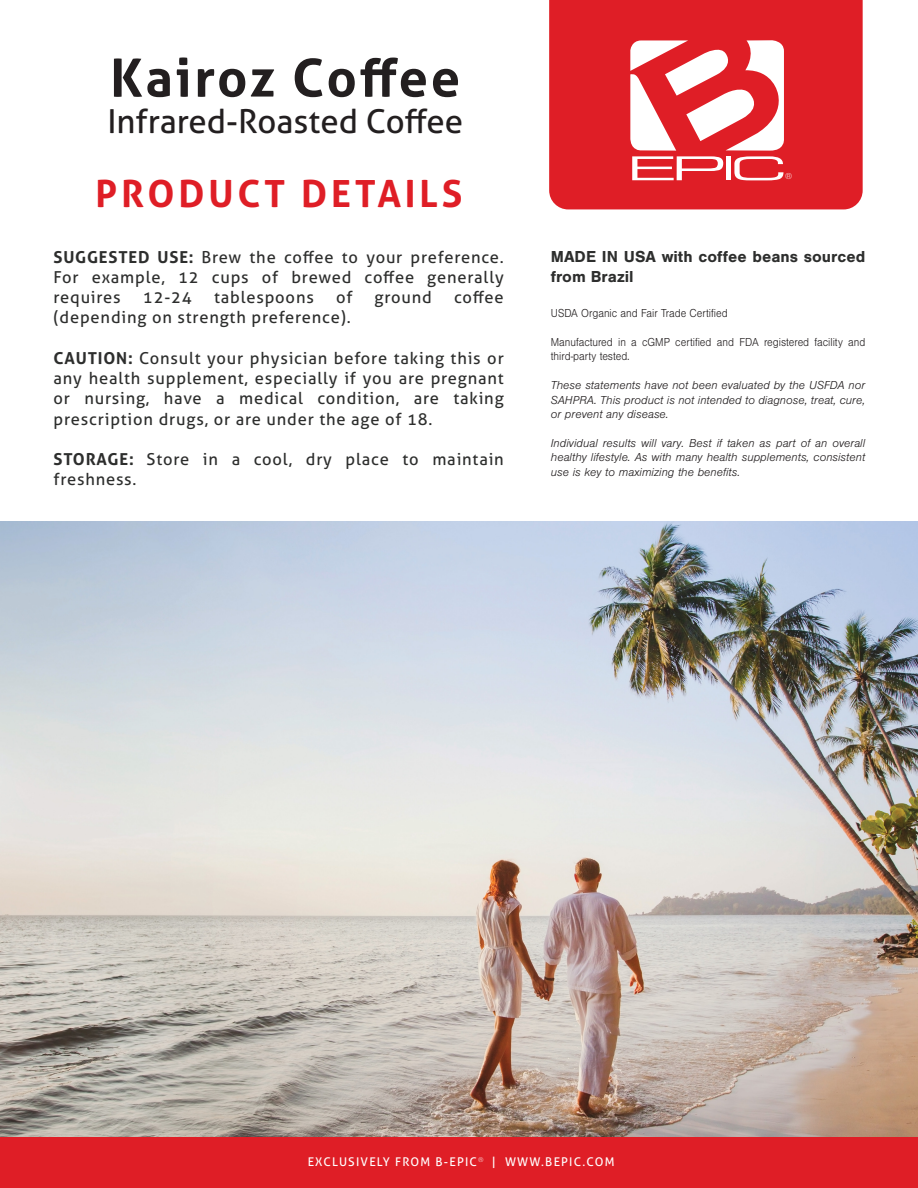
<style>
.page{position:relative;width:918px;height:1188px;background:#fff}
.page>*{position:absolute;margin:0;border:0;box-sizing:border-box;transform-origin:0 0}
.t1{font:700 52.5px "Aller";letter-spacing:.05em;color:#231f20}
.t2{font:700 37.5px "Aller";letter-spacing:.1em;color:#df1e26}
.t3{font:33px "Aller";color:#231f20}
.t4{font:16.5px/20.2px "Aller";letter-spacing:.05em;color:#2d2e2d;text-align:justify}
.t5{font:700 16.5px/20.2px "Nimbus San";color:#2d2e2d}
.t6{font:italic 300 12px/14.4px "Nimbus San";color:#231f20;text-align:justify}
.t7{font:300 12px/14.4px "Nimbus San";color:#231f20;scale:.91 1}
.t8{font:12px "Aller";letter-spacing:.1em;color:#fff}
.t9{font:300 9px "Nimbus San";color:#fff}
.s1{font-weight:700}
</style>
<div class="page">
<img style="left:0;top:522px;width:918px;height:615px">
<div style="left:549px;top:0;width:314px;height:209px;background:#df1e26"></div>
<div style="left:0;top:1137px;width:918px;height:51px;background:#df1e26"></div>
<svg style="left:630px;top:40px;width:155px;height:140px"></svg>
<h1 class="t1" style="left:110px;top:46px;width:351px">Kairoz Coffee</h1>
<h3 class="t3" style="left:107px;top:101px;width:357px">Infrared-Roasted Coffee</h3>
<h2 class="t2" style="left:96px;top:171px;width:368px">PRODUCT DETAILS</h2>
<p class="t4" style="left:53px;top:247px;width:452px"><span class="s1">SUGGESTED USE:</span> Brew the coffee to your preference.<br>For example, 12 cups of brewed coffee generally requires</p>
<p class="t4" style="left:143px;top:287px;width:50px">12-24</p>
<p class="t4" style="left:214px;top:287px;width:101px">tablespoons</p>
<p class="t4" style="left:336px;top:287px;width:18px">of</p>
<p class="t4" style="left:375px;top:287px;width:59px">ground</p>
<p class="t4" style="left:454px;top:287px;width:51px">coffee</p>
<p class="t4" style="left:53px;top:307px;width:299px">(depending on strength preference).</p>
<p class="t4" style="left:53px;top:348px;width:452px"><span class="s1">CAUTION:</span> Consult your physician before taking this or any health supplement, especially if you are pregnant or nursing, have a medical condition, are taking prescription drugs, or are under the age of 18.</p>
<p class="t4" style="left:53px;top:449px;width:452px"><span class="s1">STORAGE:</span> Store in a cool, dry place to maintain freshness.</p>
<p class="t9" style="left:785px;top:171px;width:9px">®</p>
<p class="t5" style="left:551px;top:246px;width:316px">MADE IN USA with coffee beans sourced from Brazil</p>
<p class="t7" style="left:551px;top:306px;width:196px">USDA Organic and Fair Trade Certified</p>
<p class="t7" style="left:551px;top:335px;width:347px">Manufactured in a cGMP certified and FDA registered facility and third-party tested.</p>
<p class="t6" style="left:551px;top:378px;width:316px">These statements have not been evaluated by the USFDA nor SAHPRA. This product is not intended to diagnose, treat, cure, or prevent any disease.</p>
<p class="t6" style="left:551px;top:436px;width:316px">Individual results will vary. Best if taken as part of an overall healthy lifestyle. As with many health supplements, consistent use is key to maximizing the benefits.</p>
<p class="t8" style="left:308px;top:1154px;width:308px">EXCLUSIVELY FROM B-EPIC<sup>®</sup> | WWW.BEPIC.COM</p>
</div>
